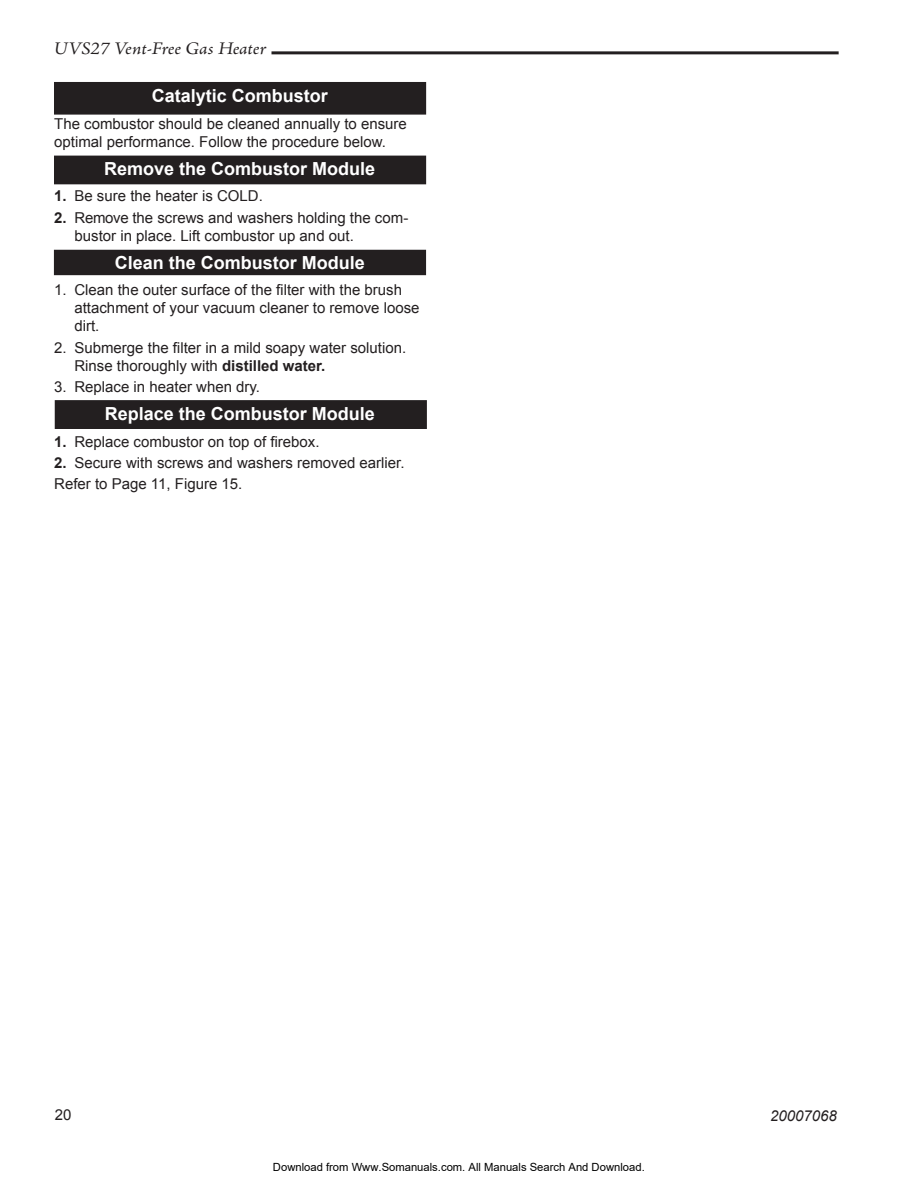
<style>
.page{position:relative;width:918px;height:1188px;background:#fff}
.page>*{position:absolute;margin:0;border:0;box-sizing:border-box;transform-origin:0 0}
.t1{font:700 18px "Arial";color:#fff}
.t2{font:italic 18px "Adobe Jenson Pro";letter-spacing:-.005em;color:#231f20;scale:1.07 1}
.t3{font:15px/18px "Arial";color:#231f20}
.t4{font:italic 15px "Arial";color:#231f20}
.t5{font:11.25px "Arial";color:#000}
.s1{font-weight:700}
</style>
<div class="page">
<hr style="left:272px;top:51px;width:567px;height:3px;background:#231f20">
<div style="left:56px;top:401px;width:370px;height:27px;background:#231f20"></div>
<div style="left:55px;top:400px;width:372px;height:29px;border:2px solid #231f20"></div>
<div style="left:55px;top:250px;width:370px;height:24px;background:#231f20"></div>
<div style="left:54px;top:250px;width:372px;height:25px;border:2px solid #231f20"></div>
<div style="left:55px;top:156px;width:370px;height:28px;background:#231f20"></div>
<div style="left:55px;top:83px;width:370px;height:31px;background:#231f20"></div>
<div style="left:54px;top:82px;width:372px;height:33px;border:2px solid #231f20"></div>
<p class="t2" style="left:54px;top:39px;width:200px">UVS27 Vent-Free Gas Heater</p>
<p class="t1" style="left:152px;top:86px;width:178px">Catalytic Combustor</p>
<p class="t3" style="left:54px;top:114px;width:354px">The combustor should be cleaned annually to ensure optimal performance. Follow the procedure below.</p>
<p class="t1" style="left:104px;top:158px;width:273px">Remove the Combustor Module</p>
<p class="t3" style="left:54px;top:187px;width:210px"><span class="s1">1.</span> Be sure the heater is COLD.</p>
<p class="t3" style="left:75px;top:208px;width:335px;text-indent:-20px"><span class="s1">2.</span> Remove the screws and washers holding the com&shy;bustor in place. Lift combustor up and out.</p>
<p class="t1" style="left:115px;top:252px;width:252px">Clean the Combustor Module</p>
<p class="t3" style="left:74px;top:281px;width:347px;text-indent:-20px">1. Clean the outer surface of the filter with the brush attachment of your vacuum cleaner to remove loose dirt.</p>
<p class="t3" style="left:74px;top:338px;width:333px;text-indent:-20px">2. Submerge the filter in a mild soapy water solution.<br>Rinse thoroughly with <span class="s1">distilled water.</span></p>
<p class="t3" style="left:54px;top:378px;width:207px">3. Replace in heater when dry.</p>
<p class="t1" style="left:105px;top:404px;width:272px">Replace the Combustor Module</p>
<p class="t3" style="left:54px;top:432px;width:267px"><span class="s1">1.</span> Replace combustor on top of firebox.</p>
<p class="t3" style="left:54px;top:452px;width:352px;line-height:21.3px"><span class="s1">2.</span> Secure with screws and washers removed earlier.<br>Refer to Page 11, Figure 15.</p>
<p class="t3" style="left:55px;top:1106px;width:18px">20</p>
<p class="t5" style="left:273px;top:1160px;width:373px">Download from Www.Somanuals.com. All Manuals Search And Download.</p>
<p class="t4" style="left:770px;top:1107px;width:68px">20007068</p>
</div>
